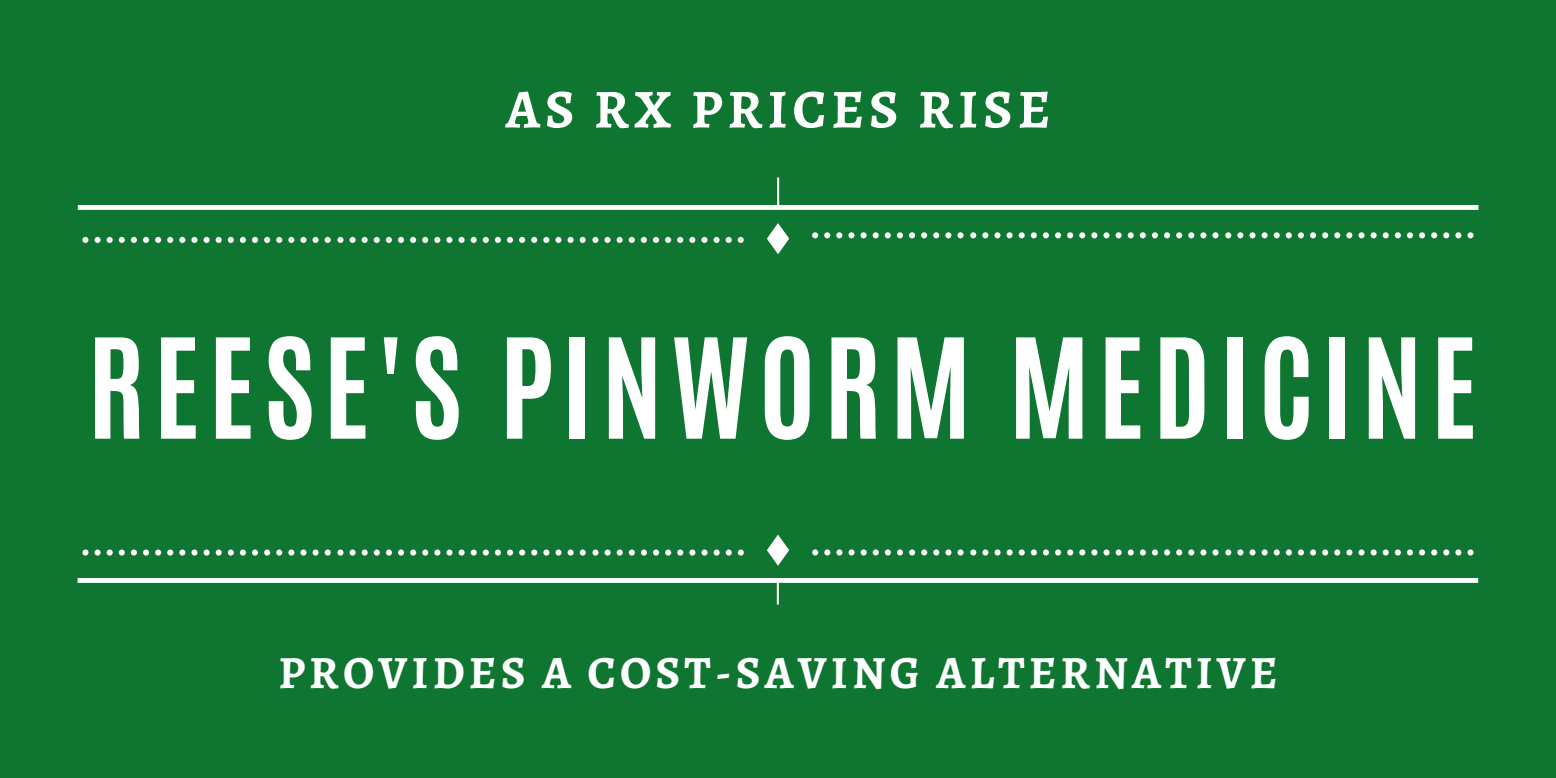
<style>
.page{position:relative;width:1556px;height:778px;background:#fff}
.page>*{position:absolute;margin:0;border:0;box-sizing:border-box;transform-origin:0 0}
.t1{font:700 117.84px "Antonio";letter-spacing:.07em;color:#fff}
.t2{font:700 54.87px "Alegreya";letter-spacing:.09em;color:#fff}
.t3{font:700 46.29px "Alegreya";letter-spacing:.09em;color:#fff}
</style>
<div class="page">
<div style="left:0;top:0;width:1555px;height:778px;background:#0f7631"></div>
<svg style="left:78px;top:177px;width:1400px;height:33px"></svg>
<svg style="left:78px;top:578px;width:1399px;height:26px"></svg>
<svg style="left:767px;top:535px;width:22px;height:30px"></svg>
<svg style="left:767px;top:223px;width:22px;height:31px"></svg>
<svg style="left:82px;top:237px;width:249px;height:6px"></svg>
<svg style="left:337px;top:237px;width:248px;height:6px"></svg>
<svg style="left:592px;top:237px;width:152px;height:6px"></svg>
<svg style="left:1225px;top:549px;width:248px;height:6px"></svg>
<svg style="left:970px;top:549px;width:248px;height:6px"></svg>
<svg style="left:812px;top:549px;width:151px;height:6px"></svg>
<svg style="left:1225px;top:232px;width:248px;height:6px"></svg>
<svg style="left:970px;top:232px;width:248px;height:6px"></svg>
<svg style="left:812px;top:232px;width:151px;height:6px"></svg>
<svg style="left:82px;top:549px;width:249px;height:6px"></svg>
<svg style="left:337px;top:549px;width:248px;height:6px"></svg>
<svg style="left:592px;top:549px;width:151px;height:6px"></svg>
<p class="t2" style="left:505px;top:72px;width:546px">AS RX PRICES RISE</p>
<p class="t1" style="left:87px;top:304px;width:1391px">REESE'S PINWORM MEDICINE</p>
<p class="t3" style="left:278px;top:641px;width:1000px">PROVIDES A COST-SAVING ALTERNATIVE</p>
</div>
